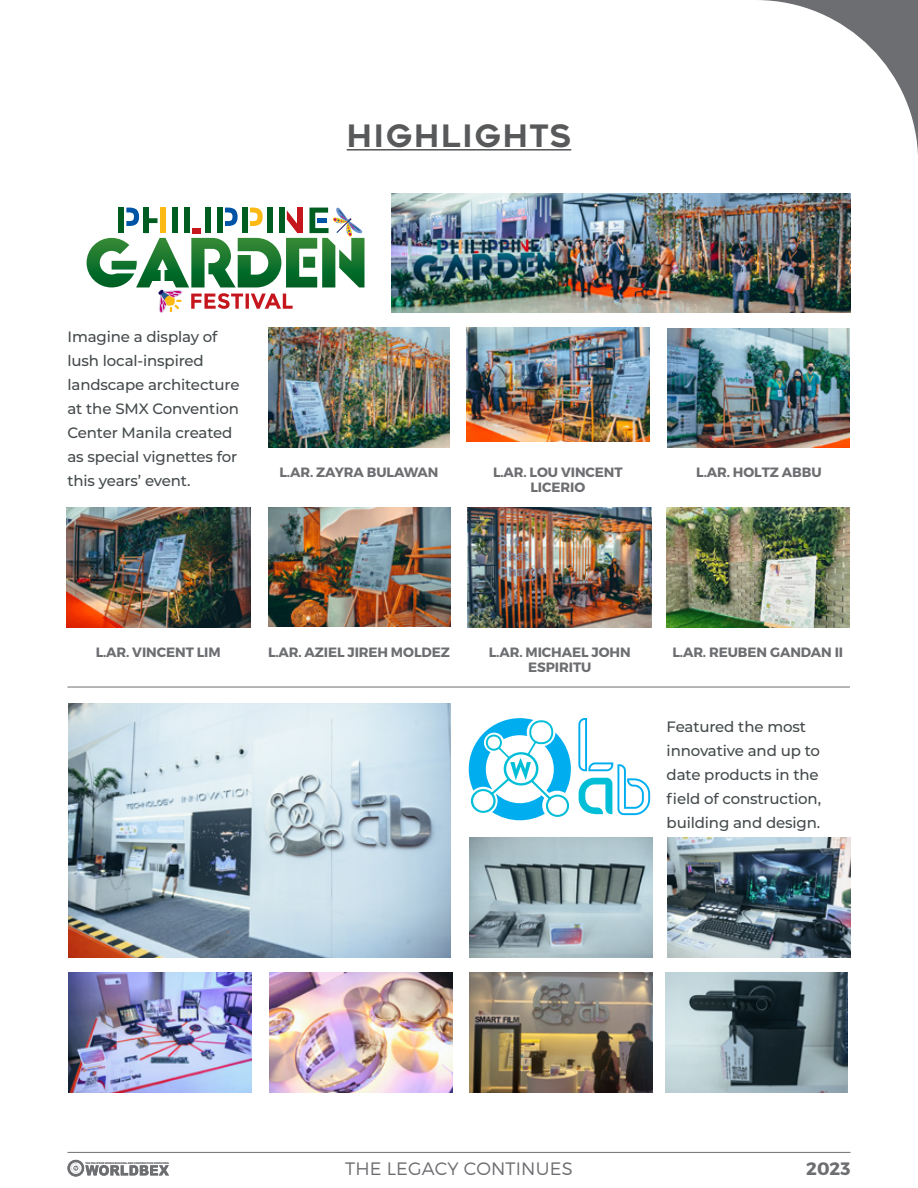
<style>
.page{position:relative;width:918px;height:1188px;background:#fff}
.page>*{position:absolute;margin:0;border:0;box-sizing:border-box;transform-origin:0 0}
.t1{font:30.9px "Renogare";letter-spacing:.05em;color:#58595b}
.t2{font:300 18px "Montserrat";letter-spacing:.01em;color:#6d6e71}
.t3{font:700 18px "Montserrat";color:#6d6e71}
.t4{font:500 15px/24px "Montserrat";letter-spacing:-.01em;color:#444a4c}
.t5{font:700 13.5px/15px "Montserrat";letter-spacing:-.005em;color:#6d6e71;text-align:center}
.t6{font:700 2.4px "Open Sans";color:#6d6e71}
</style>
<div class="page">
<svg style="left:760px;top:0;width:158px;height:154px"></svg>
<hr style="left:68px;top:1152px;width:782px;height:1px;background:#6d6e71">
<hr style="left:347px;top:149px;width:224px;height:2px;background:#58595b">
<svg style="left:87px;top:207px;width:277px;height:106px"></svg>
<svg style="left:85px;top:1165px;width:84px;height:11px"></svg>
<div style="left:68px;top:1160px;width:16px;height:17px;background:#6d6e71;border-radius:50%"></div>
<svg style="left:70px;top:1162px;width:12px;height:12px"></svg>
<svg style="left:73px;top:1166px;width:5px;height:5px"></svg>
<img style="left:668px;top:328px;width:182px;height:120px">
<img style="left:466px;top:328px;width:184px;height:113px">
<img style="left:67px;top:508px;width:183px;height:120px">
<img style="left:667px;top:508px;width:183px;height:120px">
<img style="left:268px;top:508px;width:183px;height:119px">
<img style="left:468px;top:508px;width:183px;height:120px">
<img style="left:268px;top:328px;width:182px;height:120px">
<img style="left:392px;top:194px;width:458px;height:119px">
<svg style="left:578px;top:718px;width:72px;height:97px"></svg>
<svg style="left:469px;top:718px;width:102px;height:102px"></svg>
<img style="left:68px;top:703px;width:383px;height:254px">
<img style="left:667px;top:837px;width:183px;height:120px">
<img style="left:666px;top:972px;width:182px;height:120px">
<img style="left:469px;top:837px;width:183px;height:120px">
<img style="left:68px;top:972px;width:183px;height:120px">
<img style="left:269px;top:972px;width:183px;height:120px">
<img style="left:469px;top:972px;width:183px;height:120px">
<hr style="left:68px;top:687px;width:782px;height:1px;background:#6d6e71">
<h1 class="t1" style="left:347px;top:115px;width:226px">HIGHLIGHTS</h1>
<p class="t4" style="left:68px;top:324px;width:174px">Imagine a display of lush local-inspired landscape architecture at the SMX Convention<br>Center Manila created as special vignettes for this years’ event.</p>
<p class="t5" style="left:280px;top:465px;width:160px">L.AR. ZAYRA BULAWAN</p>
<p class="t5" style="left:493px;top:465px;width:131px">L.AR. LOU VINCENT<br>LICERIO</p>
<p class="t5" style="left:696px;top:465px;width:127px">L.AR. HOLTZ ABBU</p>
<p class="t5" style="left:96px;top:645px;width:127px">L.AR. VINCENT LIM</p>
<p class="t5" style="left:489px;top:645px;width:143px">L.AR. MICHAEL JOHN<br>ESPIRITU</p>
<p class="t5" style="left:268px;top:645px;width:183px">L.AR. AZIEL JIREH MOLDEZ</p>
<p class="t5" style="left:672px;top:645px;width:172px">L.AR. REUBEN GANDAN II</p>
<p class="t4" style="left:667px;top:714px;width:156px">Featured the most innovative and up to date products in the field of construction, building and design.</p>
<p class="t6" style="left:85px;top:1161px;width:85px">THE PHILIPPINE WORLD BUILDING AND CONSTRUCTION EXPOSITION</p>
<p class="t2" style="left:345px;top:1157px;width:229px">THE LEGACY CONTINUES</p>
<p class="t3" style="left:806px;top:1157px;width:46px">2023</p>
</div>
